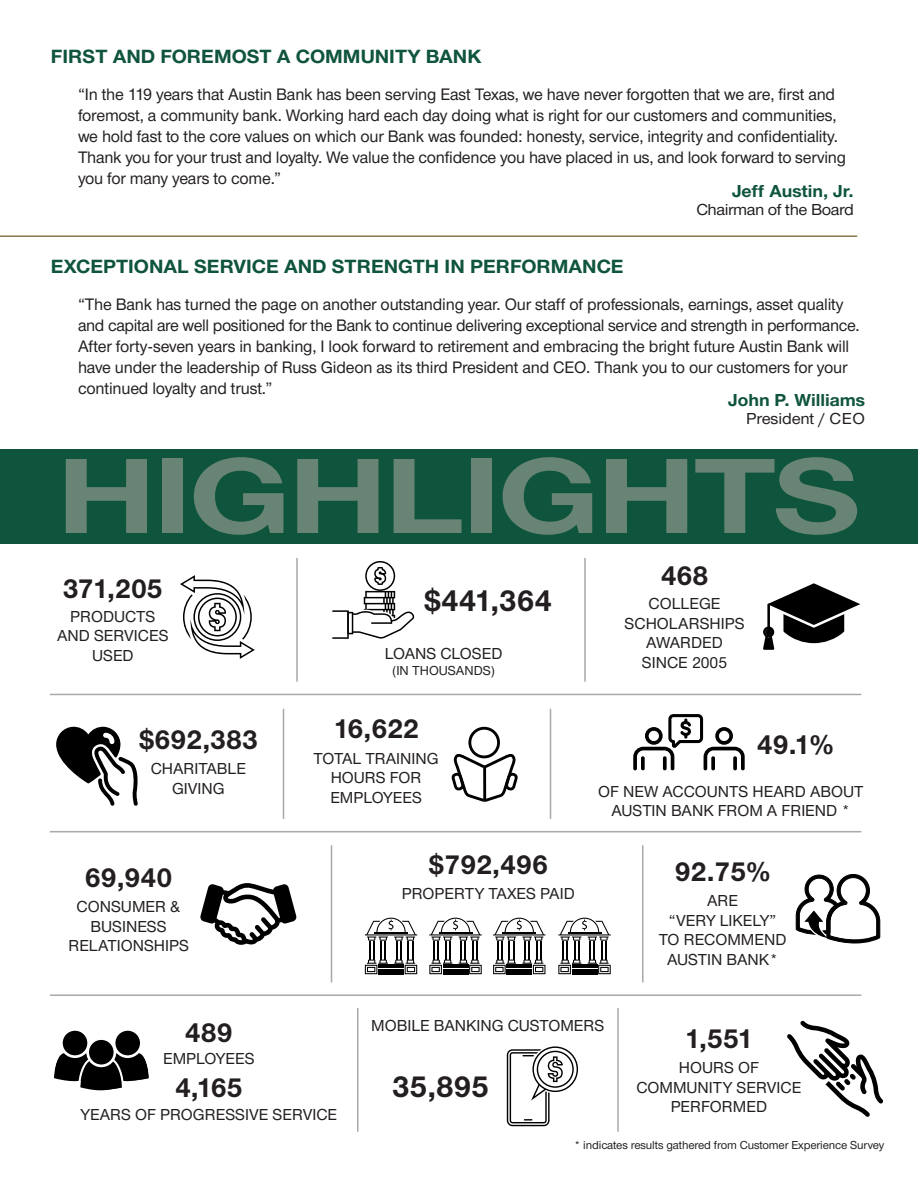
<style>
.page{position:relative;width:918px;height:1188px;background:#fff}
.page>*{position:absolute;margin:0;border:0;box-sizing:border-box;transform-origin:0 0}
.t1{font:700 111px "Nimbus San Nov T";letter-spacing:-.025em;color:#688474;scale:1.3 1}
.t2{font:700 31.5px "Nimbus San Nov T";color:#231f20}
.t3{font:700 28.5px "Nimbus San Nov T";color:#231f20}
.t4{font:700 19.8px "Nimbus San Nov T";color:#0f543c;scale:1.05 1}
.t5{font:700 18px "Nimbus San Nov T";color:#0f543c;scale:1.05 1}
.t6{font:500 17.25px/21px "Nimbus San Nov T";letter-spacing:-.01em;color:#231f20}
.t7{font:500 16.5px/19.5px "Nimbus San Nov T";color:#231f20;text-align:center}
.t8{font:500 16.5px "Nimbus San Nov T";letter-spacing:-.025em;color:#231f20;scale:1.05 1}
.t9{font:500 16.5px "Nimbus San Nov T";color:#231f20;scale:1.05 1}
.t10{font:500 13.5px "Nimbus San Nov T";color:#231f20}
.t11{font:500 12px "Nimbus San Nov T";letter-spacing:-.01em;color:#231f20}
</style>
<div class="page">
<hr style="left:0;top:235px;width:857px;height:2px;background:#8a774f">
<hr style="left:50px;top:994px;width:811px;height:2px;background:#a7a9ac">
<hr style="left:50px;top:694px;width:811px;height:1px;background:#a7a9ac">
<hr style="left:50px;top:831px;width:811px;height:1px;background:#a7a9ac">
<hr style="left:584px;top:558px;width:2px;height:124px;background:#a7a9ac">
<hr style="left:550px;top:709px;width:1px;height:110px;background:#a7a9ac">
<hr style="left:283px;top:709px;width:1px;height:110px;background:#a7a9ac">
<hr style="left:617px;top:1008px;width:2px;height:124px;background:#a7a9ac">
<hr style="left:357px;top:1008px;width:1px;height:124px;background:#a7a9ac">
<hr style="left:642px;top:845px;width:2px;height:137px;background:#a7a9ac">
<hr style="left:331px;top:845px;width:1px;height:137px;background:#a7a9ac">
<hr style="left:296px;top:558px;width:2px;height:124px;background:#a7a9ac">
<div style="left:0;top:449px;width:918px;height:95px;background:#0f543c"></div>
<svg style="left:180px;top:575px;width:75px;height:84px"></svg>
<svg style="left:332px;top:561px;width:82px;height:78px"></svg>
<svg style="left:763px;top:583px;width:98px;height:67px"></svg>
<svg style="left:56px;top:726px;width:82px;height:80px"></svg>
<div style="left:468px;top:727px;width:32px;height:31px;border:3px solid #000;border-radius:50%"></div>
<svg style="left:451px;top:754px;width:67px;height:48px"></svg>
<hr style="left:483px;top:765px;width:3px;height:37px;background:#000">
<svg style="left:633px;top:714px;width:112px;height:57px"></svg>
<div style="left:733px;top:756px;width:4px;height:14px;border:2px solid #000"></div>
<svg style="left:493px;top:918px;width:52px;height:56px"></svg>
<svg style="left:558px;top:918px;width:53px;height:56px"></svg>
<svg style="left:795px;top:874px;width:86px;height:70px"></svg>
<svg style="left:200px;top:883px;width:97px;height:62px"></svg>
<svg style="left:365px;top:918px;width:52px;height:56px"></svg>
<svg style="left:429px;top:918px;width:53px;height:56px"></svg>
<div style="left:61px;top:1029px;width:28px;height:28px;background:#000;border-radius:50%"></div>
<div style="left:60px;top:1028px;width:30px;height:30px;border:3px solid #fff;border-radius:50%"></div>
<div style="left:114px;top:1029px;width:27px;height:28px;background:#000;border-radius:50%"></div>
<div style="left:113px;top:1028px;width:30px;height:30px;border:3px solid #fff;border-radius:50%"></div>
<svg style="left:88px;top:1039px;width:27px;height:27px"></svg>
<div style="left:86px;top:1037px;width:30px;height:30px;border:3px solid #fff;border-radius:50%"></div>
<svg style="left:54px;top:1048px;width:95px;height:43px"></svg>
<svg style="left:507px;top:1046px;width:71px;height:80px"></svg>
<svg style="left:787px;top:1021px;width:96px;height:96px"></svg>
<h3 class="t4" style="left:51px;top:48px;width:411px">FIRST AND FOREMOST A COMMUNITY BANK</h3>
<p class="t6" style="left:78px;top:85px;width:770px">“In the 119 years that Austin Bank has been serving East Texas, we have never forgotten that we are, first and foremost, a community bank. Working hard each day doing what is right for our customers and communities, we hold fast to the core values on which our Bank was founded: honesty, service, integrity and confidentiality.<br>Thank you for your trust and loyalty. We value the confidence you have placed in us, and look forward to serving you for many years to come.”</p>
<h4 class="t5" style="left:732px;top:184px;width:117px">Jeff Austin, Jr.</h4>
<p class="t8" style="left:696px;top:204px;width:152px">Chairman of the Board</p>
<h3 class="t4" style="left:51px;top:258px;width:547px">EXCEPTIONAL SERVICE AND STRENGTH IN PERFORMANCE</h3>
<p class="t6" style="left:78px;top:295px;width:783px">“The Bank has turned the page on another outstanding year. Our staff of professionals, earnings, asset quality and capital are well positioned for the Bank to continue delivering exceptional service and strength in performance.<br>After forty-seven years in banking, I look forward to retirement and embracing the bright future Austin Bank will have under the leadership of Russ Gideon as its third President and CEO. Thank you to our customers for your continued loyalty and trust.”</p>
<h4 class="t5" style="left:728px;top:393px;width:132px">John P. Williams</h4>
<p class="t9" style="left:746px;top:413px;width:115px">President / CEO</p>
<h1 class="t1" style="left:56px;top:452px;width:621px">HIGHLIGHTS</h1>
<p class="t3" style="left:63px;top:577px;width:102px">371,205</p>
<p class="t7" style="left:57px;top:608px;width:113px">PRODUCTS<br>AND SERVICES<br>USED</p>
<p class="t3" style="left:139px;top:728px;width:121px">$692,383</p>
<p class="t7" style="left:151px;top:761px;width:97px">CHARITABLE<br>GIVING</p>
<p class="t3" style="left:85px;top:866px;width:89px">69,940</p>
<p class="t7" style="left:68px;top:899px;width:122px">CONSUMER &amp;<br>BUSINESS<br>RELATIONSHIPS</p>
<h1 class="t2" style="left:424px;top:588px;width:130px">$441,364</h1>
<p class="t7" style="left:385px;top:645px;width:119px">LOANS CLOSED</p>
<p class="t10" style="left:392px;top:666px;width:104px">(IN THOUSANDS)</p>
<p class="t3" style="left:333px;top:718px;width:88px">16,622</p>
<p class="t7" style="left:314px;top:750px;width:126px">TOTAL TRAINING<br>HOURS FOR<br>EMPLOYEES</p>
<p class="t3" style="left:429px;top:853px;width:121px">$792,496</p>
<p class="t7" style="left:402px;top:886px;width:174px">PROPERTY TAXES PAID</p>
<p class="t3" style="left:661px;top:565px;width:49px">468</p>
<p class="t7" style="left:625px;top:596px;width:121px">COLLEGE<br>SCHOLARSHIPS<br>AWARDED<br>SINCE 2005</p>
<p class="t3" style="left:757px;top:733px;width:78px">49.1%</p>
<p class="t7" style="left:598px;top:783px;width:267px">OF NEW ACCOUNTS HEARD ABOUT<br>AUSTIN BANK FROM A FRIEND *</p>
<p class="t3" style="left:675px;top:860px;width:97px">92.75%</p>
<p class="t7" style="left:659px;top:893px;width:129px">ARE<br>“VERY LIKELY”<br>TO RECOMMEND<br>AUSTIN BANK*</p>
<p class="t7" style="left:371px;top:1017px;width:235px">MOBILE BANKING CUSTOMERS</p>
<p class="t3" style="left:185px;top:1021px;width:49px">489</p>
<p class="t3" style="left:685px;top:1027px;width:70px">1,551</p>
<p class="t7" style="left:163px;top:1051px;width:93px">EMPLOYEES</p>
<p class="t7" style="left:679px;top:1060px;width:82px">HOURS OF</p>
<p class="t3" style="left:175px;top:1077px;width:69px">4,165</p>
<h1 class="t2" style="left:392px;top:1074px;width:98px">35,895</h1>
<p class="t7" style="left:636px;top:1079px;width:166px">COMMUNITY SERVICE</p>
<p class="t7" style="left:671px;top:1099px;width:98px">PERFORMED</p>
<p class="t7" style="left:81px;top:1106px;width:258px">YEARS OF PROGRESSIVE SERVICE</p>
<p class="t11" style="left:574px;top:1141px;width:312px">* indicates results gathered from Customer Experience Survey</p>
</div>
